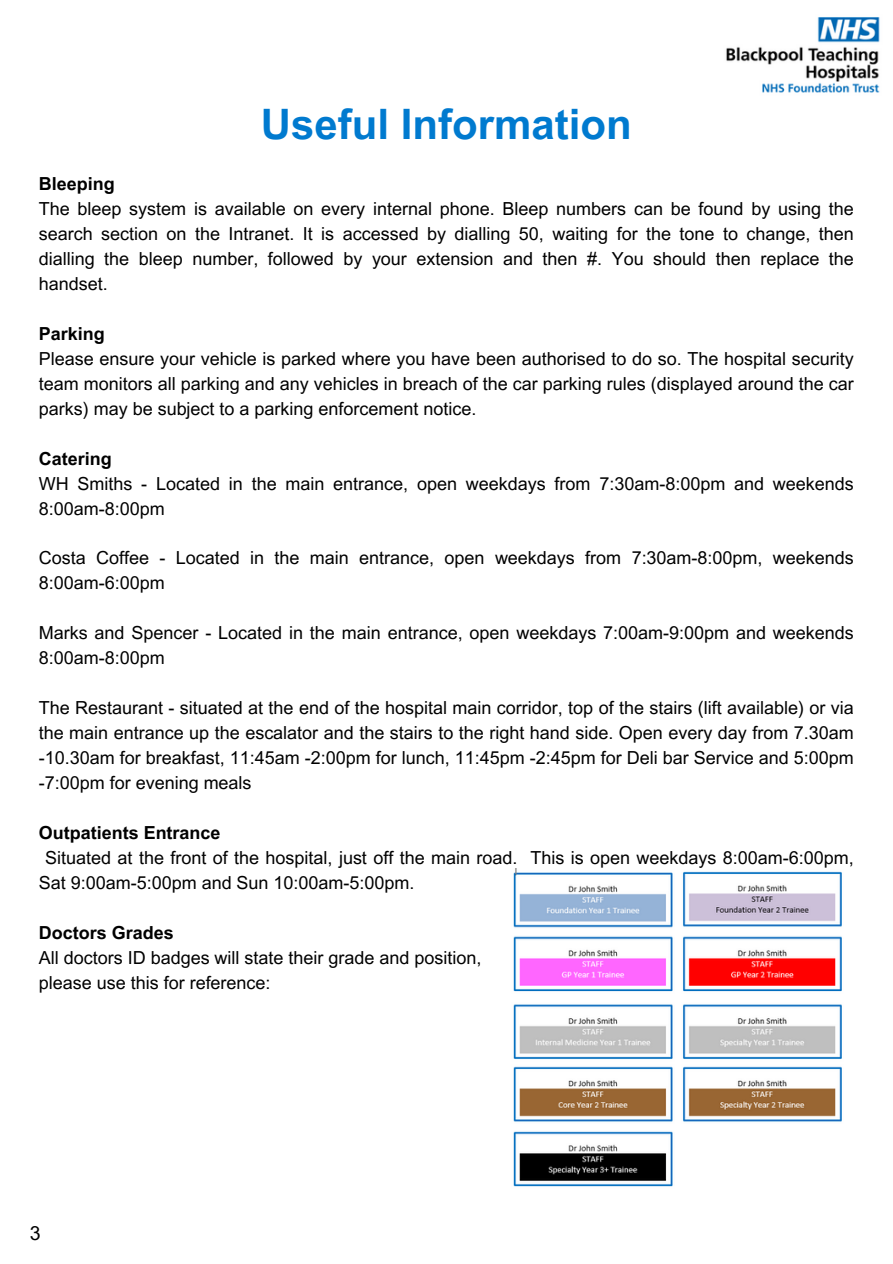
<style>
.page{position:relative;width:893px;height:1264px;background:#fff}
.page>*{position:absolute;margin:0;border:0;box-sizing:border-box;transform-origin:0 0}
.t1{font:700 42px "Arial MT Pro";color:#007acf}
.t2{font:19.5px "Arial MT Pro";color:#000}
.t3{font:18px/24.9px "Arial MT Pro";color:#000}
.t4{font:700 18px "Arial MT Pro";color:#000}
</style>
<div class="page">
<img style="left:726px;top:17px;width:154px;height:76px">
<img style="left:513px;top:869px;width:329px;height:318px">
<p class="t1" style="left:261px;top:109px;width:372px">Useful Information</p>
<p class="t4" style="left:39px;top:177px;width:77px">Bleeping</p>
<p class="t3" style="left:39px;top:198px;width:816px;text-align:justify">The bleep system is available on every internal phone. Bleep numbers can be found by using the search section on the Intranet. It is accessed by dialling 50, waiting for the tone to change, then dialling the bleep number, followed by your extension and then #. You should then replace the handset.</p>
<p class="t4" style="left:39px;top:327px;width:67px">Parking</p>
<p class="t3" style="left:39px;top:348px;width:816px;text-align:justify">Please ensure your vehicle is parked where you have been authorised to do so. The hospital security team monitors all parking and any vehicles in breach of the car parking rules (displayed around the car parks) may be subject to a parking enforcement notice.</p>
<p class="t4" style="left:39px;top:451px;width:74px">Catering</p>
<p class="t3" style="left:39px;top:473px;width:816px">WH Smiths - Located in the main entrance, open weekdays from 7:30am-8:00pm and weekends<br>8:00am-8:00pm</p>
<p class="t3" style="left:39px;top:548px;width:816px">Costa Coffee - Located in the main entrance, open weekdays from 7:30am-8:00pm, weekends<br>8:00am-6:00pm</p>
<p class="t3" style="left:39px;top:623px;width:816px">Marks and Spencer - Located in the main entrance, open weekdays 7:00am-9:00pm and weekends<br>8:00am-8:00pm</p>
<p class="t3" style="left:39px;top:697px;width:816px;text-align:justify">The Restaurant - situated at the end of the hospital main corridor, top of the stairs (lift available) or via the main entrance up the escalator and the stairs to the right hand side. Open every day from 7.30am -10.30am for breakfast, 11:45am -2:00pm for lunch, 11:45pm -2:45pm for Deli bar Service and 5:00pm -7:00pm for evening meals</p>
<p class="t4" style="left:39px;top:826px;width:183px">Outpatients Entrance</p>
<p class="t3" style="left:39px;top:847px;width:816px;text-indent:6px">Situated at the front of the hospital, just off the main road. This is open weekdays 8:00am-6:00pm,<br>Sat 9:00am-5:00pm and Sun 10:00am-5:00pm.</p>
<p class="t4" style="left:39px;top:925px;width:136px">Doctors Grades</p>
<p class="t3" style="left:39px;top:947px;width:444px">All doctors ID badges will state their grade and position,</p>
<p class="t3" style="left:39px;top:972px;width:233px">please use this for reference:</p>
<p class="t2" style="left:30px;top:1225px;width:12px">3</p>
</div>
